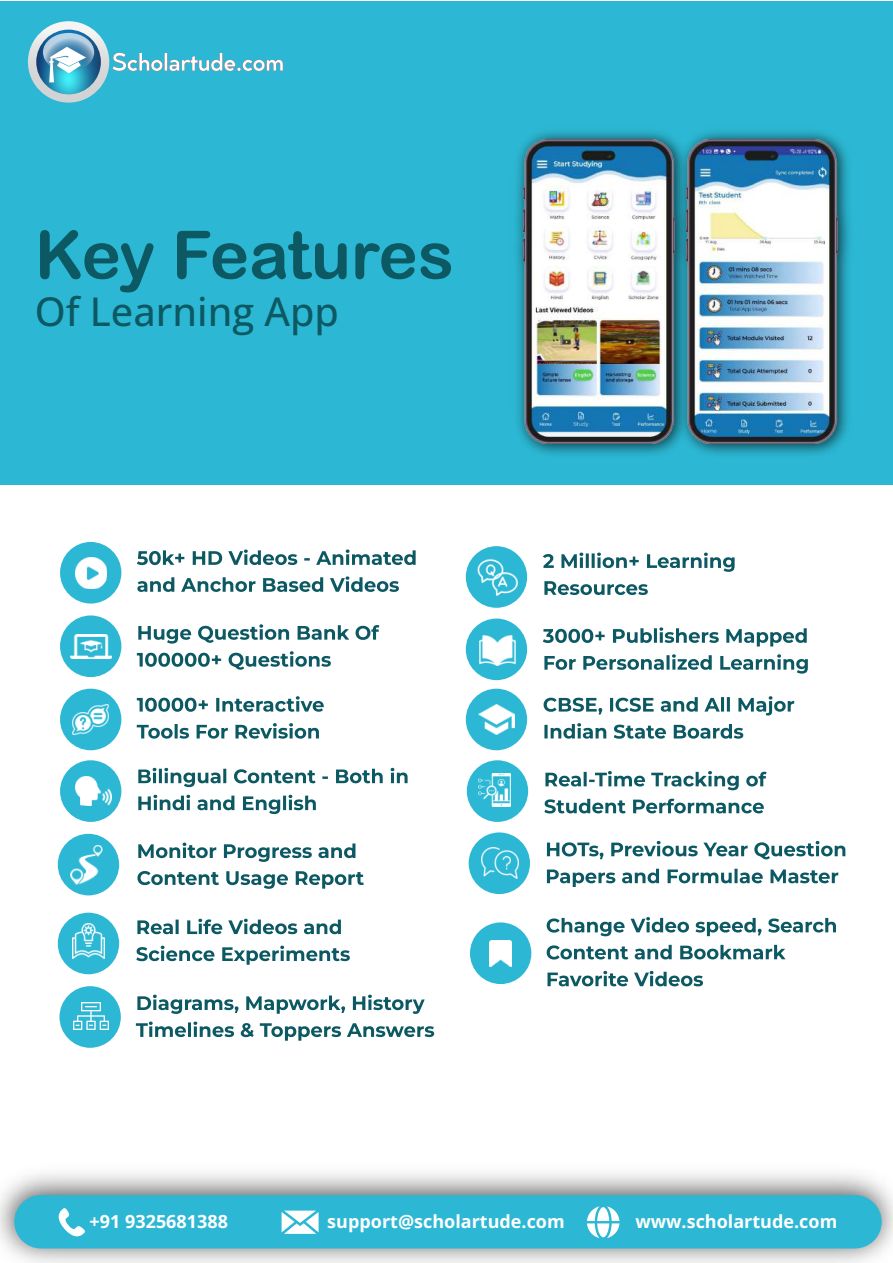
<style>
.page{position:relative;width:893px;height:1263px;background:#fff}
.page>*{position:absolute;margin:0;border:0;box-sizing:border-box;transform-origin:0 0}
.t1{font:66.6px "Arial Rounded MT Bold";letter-spacing:-.025em;color:#0c5963}
.t2{font:500 39.6px "Open Sans";color:#0c5963}
.t3{font:700 18px "Open Sans";color:#fff}
</style>
<div class="page">
<img style="left:0;top:1173px;width:893px;height:90px">
<div style="left:14px;top:1195px;width:868px;height:53px;background:#2cb8d4;border-radius:27px"></div>
<svg style="left:59px;top:1208px;width:26px;height:29px"></svg>
<svg style="left:282px;top:1210px;width:37px;height:24px"></svg>
<svg style="left:587px;top:1206px;width:32px;height:32px"></svg>
<div style="left:0;top:1px;width:893px;height:483px;background:#2cb8d4"></div>
<svg style="left:113px;top:53px;width:170px;height:18px"></svg>
<svg style="left:28px;top:21px;width:81px;height:82px;background:#d9e0e2"></svg>
<svg style="left:36px;top:30px;width:65px;height:64px"></svg>
<svg style="left:43px;top:33px;width:51px;height:39px"></svg>
<svg style="left:37px;top:45px;width:64px;height:49px;background:#6fafc6"></svg>
<img style="left:516px;top:131px;width:155px;height:324px">
<img style="left:523px;top:139px;width:148px;height:304px">
<img style="left:671px;top:131px;width:179px;height:324px">
<img style="left:686px;top:139px;width:151px;height:304px">
<div style="left:470px;top:922px;width:61px;height:62px;background:#2cb8d4;border-radius:50%"></div>
<div style="left:476px;top:930px;width:50px;height:48px;background:#2cb8d4"></div>
<img style="left:490px;top:940px;width:22px;height:26px">
<div style="left:60px;top:542px;width:61px;height:61px;background:#2cb8d4;border-radius:50%"></div>
<svg style="left:66px;top:549px;width:50px;height:49px"></svg>
<div style="left:60px;top:615px;width:61px;height:62px;background:#2cb8d4;border-radius:50%"></div>
<svg style="left:66px;top:623px;width:50px;height:48px"></svg>
<div style="left:60px;top:689px;width:61px;height:61px;background:#2cb8d4;border-radius:50%"></div>
<div style="left:66px;top:696px;width:50px;height:48px;background:#2cb8d4"></div>
<div style="left:60px;top:760px;width:61px;height:62px;background:#2cb8d4;border-radius:50%"></div>
<div style="left:66px;top:767px;width:50px;height:49px;background:#2cb8d4"></div>
<img style="left:75px;top:557px;width:31px;height:31px">
<img style="left:73px;top:704px;width:36px;height:30px">
<img style="left:75px;top:776px;width:36px;height:30px">
<img style="left:71px;top:634px;width:40px;height:24px">
<div style="left:58px;top:834px;width:61px;height:61px;background:#2cb8d4;border-radius:50%"></div>
<svg style="left:63px;top:841px;width:50px;height:49px"></svg>
<img style="left:71px;top:845px;width:31px;height:39px">
<div style="left:58px;top:913px;width:61px;height:61px;background:#2cb8d4;border-radius:50%"></div>
<svg style="left:63px;top:920px;width:50px;height:48px"></svg>
<img style="left:72px;top:923px;width:32px;height:35px">
<div style="left:59px;top:986px;width:62px;height:62px;background:#2cb8d4;border-radius:50%"></div>
<div style="left:65px;top:993px;width:50px;height:49px;background:#2cb8d4"></div>
<img style="left:73px;top:1002px;width:35px;height:28px">
<svg style="left:547px;top:917px;width:289px;height:19px"></svg>
<svg style="left:547px;top:945px;width:239px;height:14px"></svg>
<svg style="left:547px;top:971px;width:156px;height:15px"></svg>
<svg style="left:137px;top:549px;width:279px;height:16px"></svg>
<svg style="left:137px;top:576px;width:262px;height:16px"></svg>
<svg style="left:138px;top:768px;width:270px;height:19px"></svg>
<svg style="left:138px;top:795px;width:178px;height:19px"></svg>
<svg style="left:138px;top:624px;width:241px;height:20px"></svg>
<svg style="left:137px;top:651px;width:194px;height:19px"></svg>
<svg style="left:137px;top:696px;width:187px;height:16px"></svg>
<svg style="left:137px;top:723px;width:182px;height:16px"></svg>
<svg style="left:138px;top:843px;width:217px;height:19px"></svg>
<svg style="left:137px;top:871px;width:227px;height:18px"></svg>
<svg style="left:137px;top:919px;width:204px;height:15px"></svg>
<svg style="left:136px;top:946px;width:214px;height:19px"></svg>
<svg style="left:137px;top:995px;width:288px;height:19px"></svg>
<svg style="left:136px;top:1021px;width:298px;height:20px"></svg>
<div style="left:466px;top:546px;width:61px;height:62px;background:#2cb8d4;border-radius:50%"></div>
<div style="left:471px;top:553px;width:50px;height:49px;background:#2cb8d4"></div>
<div style="left:466px;top:618px;width:61px;height:62px;background:#2cb8d4;border-radius:50%"></div>
<svg style="left:471px;top:626px;width:50px;height:48px"></svg>
<div style="left:466px;top:689px;width:61px;height:61px;background:#2cb8d4;border-radius:50%"></div>
<div style="left:471px;top:696px;width:50px;height:48px;background:#2cb8d4"></div>
<img style="left:480px;top:636px;width:35px;height:29px">
<img style="left:477px;top:559px;width:41px;height:36px">
<img style="left:479px;top:705px;width:36px;height:29px">
<div style="left:467px;top:760px;width:61px;height:62px;background:#2cb8d4;border-radius:50%"></div>
<svg style="left:472px;top:767px;width:50px;height:49px"></svg>
<img style="left:478px;top:773px;width:32px;height:33px">
<div style="left:469px;top:832px;width:61px;height:62px;background:#2cb8d4;border-radius:50%"></div>
<div style="left:474px;top:840px;width:50px;height:48px;background:#2cb8d4"></div>
<img style="left:481px;top:848px;width:38px;height:31px">
<svg style="left:543px;top:553px;width:192px;height:19px"></svg>
<svg style="left:544px;top:581px;width:104px;height:14px"></svg>
<svg style="left:544px;top:696px;width:250px;height:19px"></svg>
<svg style="left:544px;top:723px;width:199px;height:16px"></svg>
<svg style="left:543px;top:627px;width:264px;height:19px"></svg>
<svg style="left:544px;top:654px;width:264px;height:20px"></svg>
<svg style="left:545px;top:771px;width:222px;height:19px"></svg>
<svg style="left:544px;top:799px;width:220px;height:14px"></svg>
<svg style="left:547px;top:841px;width:298px;height:18px"></svg>
<svg style="left:547px;top:869px;width:291px;height:18px"></svg>
<h1 class="t1" style="left:35px;top:215px;width:421px">Key Features</h1>
<h2 class="t2" style="left:35px;top:284px;width:306px">Of Learning App</h2>
<p class="t3" style="left:90px;top:1208px;width:140px">+91 9325681388</p>
<p class="t3" style="left:327px;top:1208px;width:239px">support@scholartude.com</p>
<p class="t3" style="left:635px;top:1208px;width:203px">www.scholartude.com</p>
</div>
